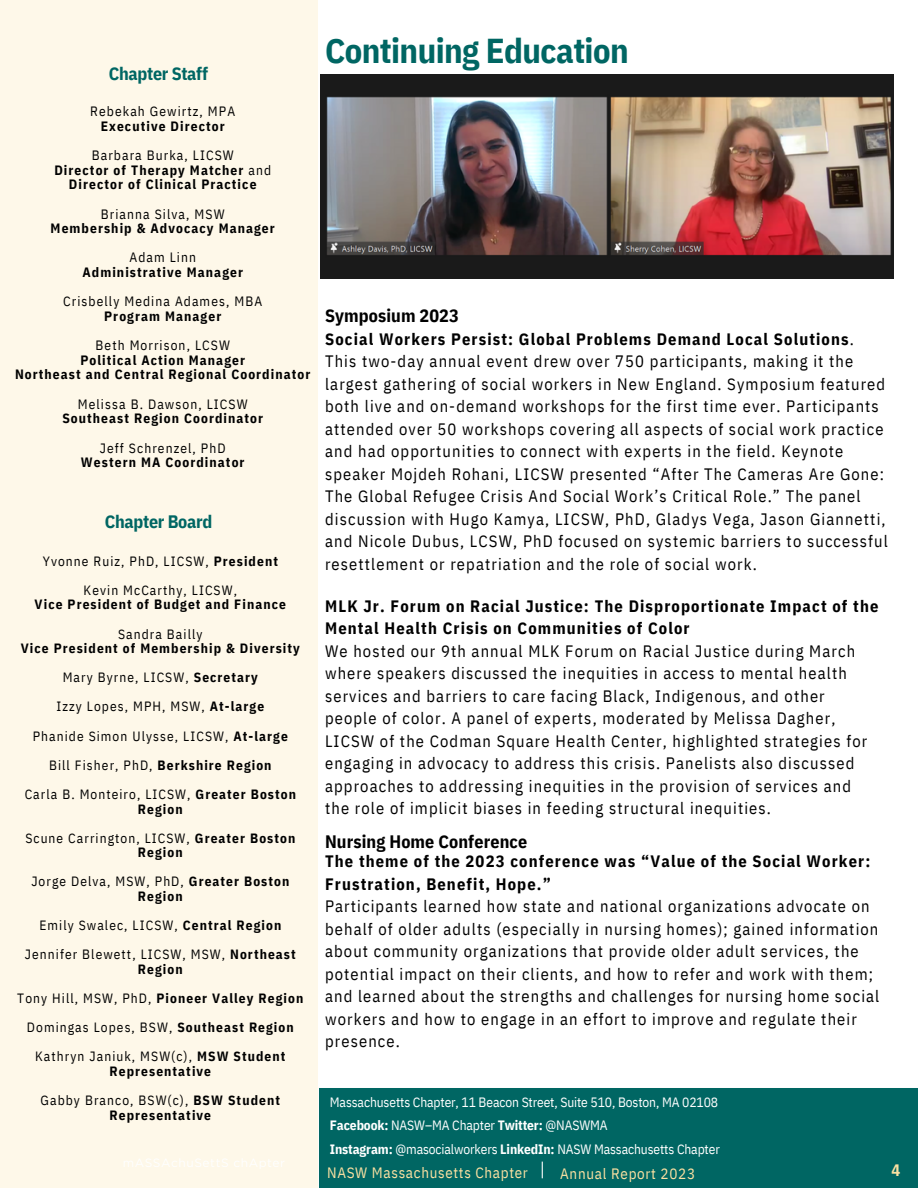
<style>
.page{position:relative;width:918px;height:1188px;background:#fff}
.page>*{position:absolute;margin:0;border:0;box-sizing:border-box;transform-origin:0 0}
.t1{font:700 34.5px "IBM Plex Sans Cond";letter-spacing:-.015em;color:#006663}
.t2{font:700 18px "IBM Plex Sans Cond";letter-spacing:.005em;color:#000}
.t3{font:700 18px "IBM Plex Sans Cond";letter-spacing:-.015em;color:#006663}
.t4{font:18px "Gotham";color:#fff}
.t5{font:16.5px/22.5px "IBM Plex Sans Cond";letter-spacing:.07em;color:#000}
.t6{font:700 16.5px/22.5px "IBM Plex Sans Cond";letter-spacing:.07em;color:#000}
.t7{font:700 16.5px "IBM Plex Sans Cond";color:#fce1a2}
.t8{font:15px "IBM Plex Sans Cond";letter-spacing:.045em;color:#fce1a2}
.t9{font:13.5px/14.5px "IBM Plex Sans Cond";letter-spacing:.08em;color:#000;text-align:center}
.t10{font:700 13.5px/14.5px "IBM Plex Sans Cond";letter-spacing:.08em;color:#000;text-align:center}
.t11{font:13.5px "IBM Plex Sans Cond";letter-spacing:-.01em;color:#fff}
.s1{font-weight:400}
.s2{font-weight:700}
</style>
<div class="page">
<img style="left:320px;top:74px;width:574px;height:204px">
<div style="left:0;top:0;width:317px;height:1188px;background:#fef8e9"></div>
<div style="left:319px;top:1088px;width:599px;height:100px;background:#006663"></div>
<p class="t3" style="left:109px;top:62px;width:101px">Chapter Staff</p>
<p class="t9" style="left:90px;top:104px;width:146px">Rebekah Gewirtz, MPA</p>
<p class="t10" style="left:101px;top:118px;width:126px">Executive Director</p>
<p class="t9" style="left:92px;top:148px;width:144px">Barbara Burka, LICSW</p>
<p class="t10" style="left:54px;top:162px;width:218px">Director of Therapy Matcher <span class="s1">and</span></p>
<p class="t10" style="left:69px;top:177px;width:189px">Director of Clinical Practice</p>
<p class="t9" style="left:101px;top:206px;width:125px">Brianna Silva, MSW</p>
<p class="t10" style="left:51px;top:221px;width:226px">Membership &amp; Advocacy Manager</p>
<p class="t9" style="left:129px;top:250px;width:68px">Adam Linn</p>
<p class="t10" style="left:82px;top:265px;width:162px">Administrative Manager</p>
<p class="t9" style="left:63px;top:294px;width:201px">Crisbelly Medina Adames, MBA</p>
<p class="t10" style="left:104px;top:309px;width:119px">Program Manager</p>
<p class="t9" style="left:96px;top:338px;width:136px">Beth Morrison, LCSW</p>
<p class="t10" style="left:80px;top:352px;width:166px">Political Action Manager</p>
<p class="t10" style="left:15px;top:367px;width:297px">Northeast and Central Regional Coordinator</p>
<p class="t9" style="left:78px;top:396px;width:171px">Melissa B. Dawson, LICSW</p>
<p class="t10" style="left:62px;top:411px;width:202px">Southeast Region Coordinator</p>
<p class="t9" style="left:100px;top:440px;width:127px">Jeff Schrenzel, PhD</p>
<p class="t10" style="left:81px;top:455px;width:165px">Western MA Coordinator</p>
<p class="t3" style="left:105px;top:510px;width:109px">Chapter Board</p>
<p class="t9" style="left:43px;top:553px;width:237px">Yvonne Ruiz, PhD, LICSW, <span class="s2">President</span></p>
<p class="t9" style="left:84px;top:583px;width:155px">Kevin McCarthy, LICSW,</p>
<p class="t10" style="left:35px;top:597px;width:253px">Vice President of Budget and Finance</p>
<p class="t9" style="left:118px;top:626px;width:86px">Sandra Bailly</p>
<p class="t10" style="left:21px;top:641px;width:281px">Vice President of Membership &amp; Diversity</p>
<p class="t9" style="left:63px;top:670px;width:197px">Mary Byrne, LICSW, <span class="s2">Secretary</span></p>
<p class="t9" style="left:56px;top:699px;width:209px">Izzy Lopes, MPH, MSW, <span class="s2">At-large</span></p>
<p class="t9" style="left:33px;top:728px;width:257px">Phanide Simon Ulysse, LICSW, <span class="s2">At-large</span></p>
<p class="t9" style="left:49px;top:757px;width:224px">Bill Fisher, PhD, <span class="s2">Berkshire Region</span></p>
<p class="t9" style="left:25px;top:787px;width:273px">Carla B. Monteiro, LICSW, <span class="s2">Greater Boston<br>Region</span></p>
<p class="t9" style="left:25px;top:830px;width:271px">Scune Carrington, LICSW, <span class="s2">Greater Boston<br>Region</span></p>
<p class="t9" style="left:31px;top:874px;width:259px">Jorge Delva, MSW, PhD, <span class="s2">Greater Boston<br>Region</span></p>
<p class="t9" style="left:39px;top:918px;width:243px">Emily Swalec, LICSW, <span class="s2">Central Region</span></p>
<p class="t9" style="left:25px;top:947px;width:272px">Jennifer Blewett, LICSW, MSW, <span class="s2">Northeast<br>Region</span></p>
<p class="t10" style="left:17px;top:991px;width:288px"><span class="s1">Tony Hill, MSW, PhD,</span> Pioneer Valley Region</p>
<p class="t9" style="left:27px;top:1020px;width:268px">Domingas Lopes, BSW, <span class="s2">Southeast Region</span></p>
<p class="t10" style="left:35px;top:1049px;width:252px"><span class="s1">Kathryn Janiuk, MSW(c),</span> MSW Student<br>Representative</p>
<p class="t10" style="left:41px;top:1093px;width:241px"><span class="s1">Gabby Branco, BSW(c),</span> BSW Student<br>Representative</p>
<p class="t1" style="left:325px;top:28px;width:305px">Continuing Education</p>
<p class="t2" style="left:325px;top:304px;width:135px">Symposium 2023</p>
<p class="t5" style="left:325px;top:327px;width:564px"><span class="s2">Social Workers Persist: Global Problems Demand Local Solutions</span>.<br>This two-day annual event drew over 750 participants, making it the largest gathering of social workers in New England. Symposium featured both live and on-demand workshops for the first time ever. Participants attended over 50 workshops covering all aspects of social work practice and had opportunities to connect with experts in the field. Keynote speaker Mojdeh Rohani, LICSW presented “After The Cameras Are Gone:<br>The Global Refugee Crisis And Social Work’s Critical Role.” The panel discussion with Hugo Kamya, LICSW, PhD, Gladys Vega, Jason Giannetti, and Nicole Dubus, LCSW, PhD focused on systemic barriers to successful resettlement or repatriation and the role of social work.</p>
<p class="t6" style="left:325px;top:594px;width:555px">MLK Jr. Forum on Racial Justice: The Disproportionate Impact of the<br>Mental Health Crisis on Communities of Color</p>
<p class="t5" style="left:325px;top:639px;width:544px">We hosted our 9th annual MLK Forum on Racial Justice during March where speakers discussed the inequities in access to mental health services and barriers to care facing Black, Indigenous, and other people of color. A panel of experts, moderated by Melissa Dagher, LICSW of the Codman Square Health Center, highlighted strategies for engaging in advocacy to address this crisis. Panelists also discussed approaches to addressing inequities in the provision of services and the role of implicit biases in feeding structural inequities.</p>
<p class="t2" style="left:325px;top:830px;width:204px">Nursing Home Conference</p>
<p class="t6" style="left:325px;top:850px;width:547px">The theme of the 2023 conference was “Value of the Social Worker:<br>Frustration, Benefit, Hope.”</p>
<p class="t5" style="left:325px;top:895px;width:556px">Participants learned how state and national organizations advocate on behalf of older adults (especially in nursing homes); gained information about community organizations that provide older adult services, the potential impact on their clients, and how to refer and work with them; and learned about the strengths and challenges for nursing home social workers and how to engage in an effort to improve and regulate their presence.</p>
<p class="t11" style="left:330px;top:1093px;width:390px">Massachusetts Chapter, 11 Beacon Street, Suite 510, Boston, MA 02108</p>
<p class="t11" style="left:330px;top:1116px;width:279px"><span class="s2">Facebook:</span> NASW–MA Chapter <span class="s2">Twitter:</span> @NASWMA</p>
<p class="t11" style="left:330px;top:1141px;width:391px"><span class="s2">Instagram:</span> @masocialworkers <span class="s2">LinkedIn:</span> NASW Massachusetts Chapter</p>
<p class="t8" style="left:327px;top:1162px;width:202px">NASW Massachusetts Chapter</p>
<p class="t4" style="left:540px;top:1159px;width:7px">|</p>
<p class="t8" style="left:560px;top:1164px;width:136px">Annual Report 2023</p>
<p class="t7" style="left:891px;top:1159px;width:10px">4</p>
</div>
